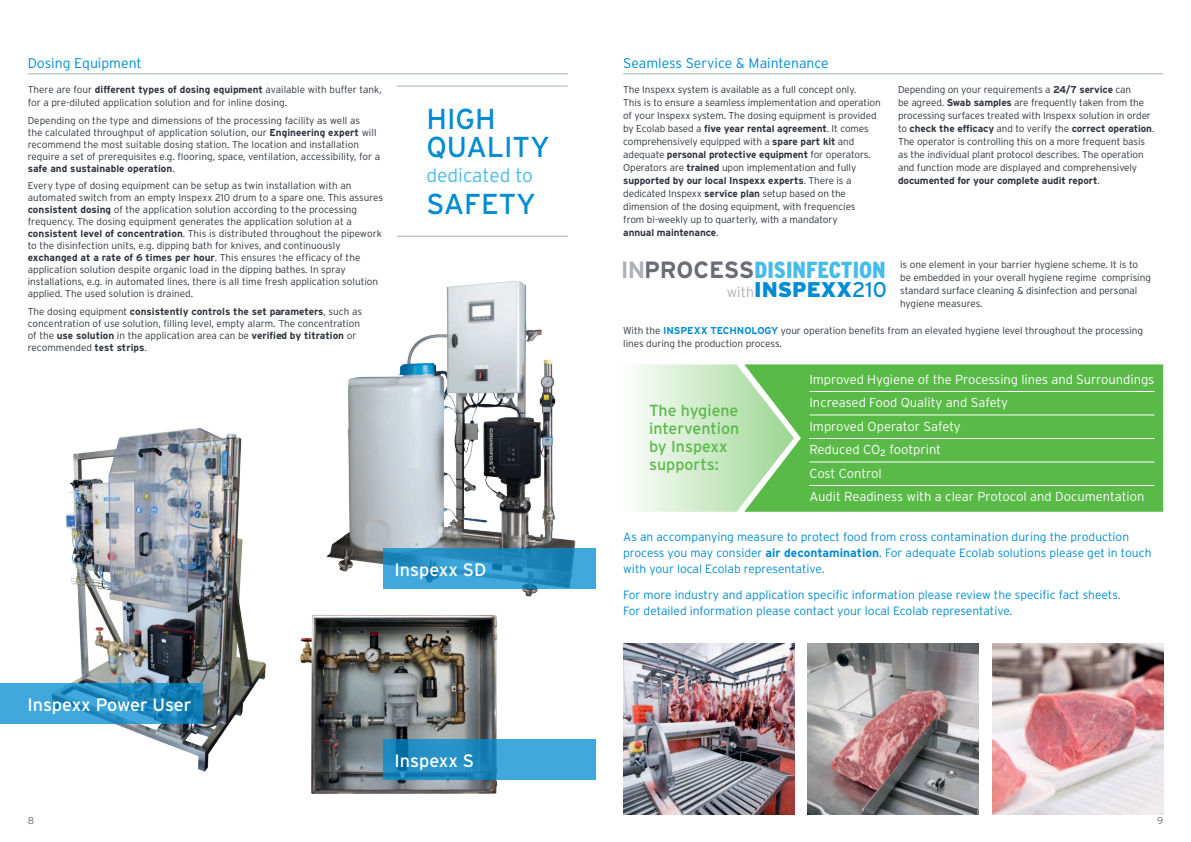
<style>
.page{position:relative;width:1191px;height:842px;background:#fff}
.page>*{position:absolute;margin:0;border:0;box-sizing:border-box;transform-origin:0 0}
.t1{font:28.8px/27.6px "Interstate";color:#008cd2}
.t2{font:900 condensed 23.3px "Interstate";color:#47bbeb}
.t3{font:900 21.3px "Interstate";color:#008cd2}
.t4{font:300 19.2px "Interstate";color:#47bbeb}
.t5{font:18px "Interstate";color:#fff}
.t6{font:16px/18px "Interstate";color:#59ba47}
.t7{font:300 14px "Interstate";color:#008cd2}
.t8{font:300 13px/23.5px "Interstate";letter-spacing:-.005em;color:#fff}
.t9{font:300 12px/16px "Interstate";color:#008cd2}
.t10{font:300 10px/13px "Interstate";letter-spacing:-.005em;color:#30343e}
.t11{font:300 10px "Interstate";color:#6c6d70}
.s1{font-weight:700}
.s2{font-weight:700;color:#008cd2}
.s3{font-weight:700;font-stretch:normal;font-size:23.5px;color:#aeb0b6}
.s4{font-weight:700;font-stretch:normal;font-size:23.5px;color:#6a6d76}
.s5{font-weight:300;font-size:14.2px;color:#aeb0b6}
.s6{font-weight:400}
</style>
<div class="page">
<div style="left:794px;top:364px;width:369px;height:148px;background:#59ba47"></div>
<svg style="left:636px;top:364px;width:158px;height:148px;background:#c1e5bb"></svg>
<hr style="left:809px;top:391px;width:345px;height:1px;background:#fff">
<hr style="left:809px;top:414px;width:345px;height:1px;background:#fff">
<hr style="left:809px;top:438px;width:345px;height:1px;background:#fff">
<hr style="left:809px;top:461px;width:345px;height:1px;background:#fff">
<hr style="left:809px;top:485px;width:345px;height:1px;background:#fff">
<img style="left:326px;top:235px;width:270px;height:362px">
<img style="left:66px;top:428px;width:200px;height:344px">
<img style="left:623px;top:643px;width:171px;height:171px">
<img style="left:808px;top:643px;width:170px;height:171px">
<img style="left:992px;top:643px;width:171px;height:171px">
<img style="left:300px;top:615px;width:198px;height:180px">
<svg style="left:383px;top:548px;width:212px;height:41px;background:#2d95c9"></svg>
<svg style="left:383px;top:739px;width:212px;height:41px;background:#2d96cc"></svg>
<svg style="left:0;top:683px;width:203px;height:41px;background:#2b94ca"></svg>
<hr style="left:397px;top:86px;width:171px;height:1px;background:#a5acb9">
<hr style="left:397px;top:236px;width:171px;height:1px;background:#a5acb9">
<hr style="left:28px;top:74px;width:540px;height:1px;background:#a5acb9">
<hr style="left:623px;top:74px;width:540px;height:1px;background:#a5acb9">
<h3 class="t7" style="left:28px;top:54px;width:116px">Dosing Equipment</h3>
<h3 class="t7" style="left:623px;top:54px;width:207px">Seamless Service &amp; Maintenance</h3>
<p class="t10" style="left:28px;top:83px;width:355px">There are four <span class="s1">different types of dosing equipment</span> available with buffer tank, for a pre-diluted application solution and for inline dosing.</p>
<p class="t10" style="left:28px;top:114px;width:354px;line-height:12px">Depending on the type and dimensions of the processing facility as well as<br>the calculated throughput of application solution, our <span class="s1">Engineering expert</span> will recommend the most suitable dosing station. The location and installation require a set of prerequisites e.g. flooring, space, ventilation, accessibility, for a <span class="s1">safe and sustainable operation</span>.</p>
<p class="t10" style="left:28px;top:180px;width:357px;line-height:12px">Every type of dosing equipment can be setup as twin installation with an automated switch from an empty Inspexx 210 drum to a spare one. This assures <span class="s1">consistent dosing</span> of the application solution according to the processing frequency. The dosing equipment generates the application solution at a <span class="s1">consistent level of concentration</span>. This is distributed throughout the pipework to the disinfection units, e.g. dipping bath for knives, and continuously <span class="s1">exchanged at a rate of 6 times per hour</span>. This ensures the efficacy of the application solution despite organic load in the dipping bathes. In spray installations, e.g. in automated lines, there is all time fresh application solution applied. The used solution is drained.</p>
<p class="t10" style="left:28px;top:305px;width:336px;line-height:12px">The dosing equipment <span class="s1">consistently controls the set parameters</span>, such as concentration of use solution, filling level, empty alarm. The concentration of the <span class="s1">use solution</span> in the application area can be <span class="s1">verified by titration</span> or recommended <span class="s1">test strips</span>.</p>
<h1 class="t1" style="left:426px;top:105px;width:125px">High<br>Quality</h1>
<h3 class="t4" style="left:426px;top:163px;width:108px">dedicated to</h3>
<h1 class="t1" style="left:426px;top:190px;width:111px">Safety</h1>
<h3 class="t5" style="left:27px;top:693px;width:165px">Inspexx Power User</h3>
<h3 class="t5" style="left:394px;top:558px;width:93px">Inspexx SD</h3>
<h3 class="t5" style="left:394px;top:750px;width:81px">Inspexx S</h3>
<p class="t10" style="left:623px;top:83px;width:259px">The Inspexx system is available as a full concept only.<br>This is to ensure a seamless implementation and operation of your Inspexx system. The dosing equipment is provided by Ecolab based a <span class="s1">five year rental agreement</span>. It comes comprehensively equipped with a <span class="s1">spare part kit</span> and adequate <span class="s1">personal protective equipment</span> for operators.<br>Operators are <span class="s1">trained</span> upon implementation and fully <span class="s1">supported by our local Inspexx experts</span>. There is a dedicated Inspexx <span class="s1">service plan</span> setup based on the dimension of the dosing equipment, with frequencies<br>from bi-weekly up to quarterly, with a mandatory<br><span class="s1">annual maintenance</span>.</p>
<p class="t10" style="left:898px;top:83px;width:258px">Depending on your requirements a <span class="s1">24/7 service</span> can<br>be agreed. <span class="s1">Swab samples</span> are frequently taken from the processing surfaces treated with Inspexx solution in order to <span class="s1">check the efficacy</span> and to verify the <span class="s1">correct operation</span>.<br>The operator is controlling this on a more frequent basis as the individual plant protocol describes. The operation and function mode are displayed and comprehensively <span class="s1">documented for your complete audit report</span>.</p>
<p class="t10" style="left:900px;top:258px;width:252px">is one element in your barrier hygiene scheme. It is to be embedded in your overall hygiene regime comprising standard surface cleaning &amp; disinfection and personal hygiene measures.</p>
<p class="t10" style="left:623px;top:324px;width:521px">With the <span class="s2">Inspexx technology</span> your operation benefits from an elevated hygiene level throughout the processing lines during the production process.</p>
<h2 class="t2" style="left:621px;top:256px;width:266px"><span class="s3">IN</span><span class="s4">PROCESS</span>DISINFECTION</h2>
<h3 class="t3" style="left:727px;top:276px;width:162px"><span class="s5">with</span>INSPEXX<span class="s6">210</span></h3>
<h3 class="t6" style="left:649px;top:401px;width:92px">The hygiene intervention by Inspexx supports:</h3>
<h3 class="t8" style="left:809px;top:367px;width:346px">Improved Hygiene of the Processing lines and Surroundings Increased Food Quality and Safety<br>Improved Operator Safety<br>Reduced CO<sub>2</sub> footprint<br>Cost Control<br>Audit Readiness with a clear Protocol and Documentation</h3>
<p class="t9" style="left:623px;top:529px;width:530px">As an accompanying measure to protect food from cross contamination during the production process you may consider <span class="s1">air decontamination</span>. For adequate Ecolab solutions please get in touch with your local Ecolab representative.</p>
<p class="t9" style="left:623px;top:586px;width:499px">For more industry and application specific information please review the specific fact sheets.<br>For detailed information please contact your local Ecolab representative.</p>
<p class="t11" style="left:28px;top:815px;width:8px">8</p>
<p class="t11" style="left:1157px;top:815px;width:8px">9</p>
</div>
